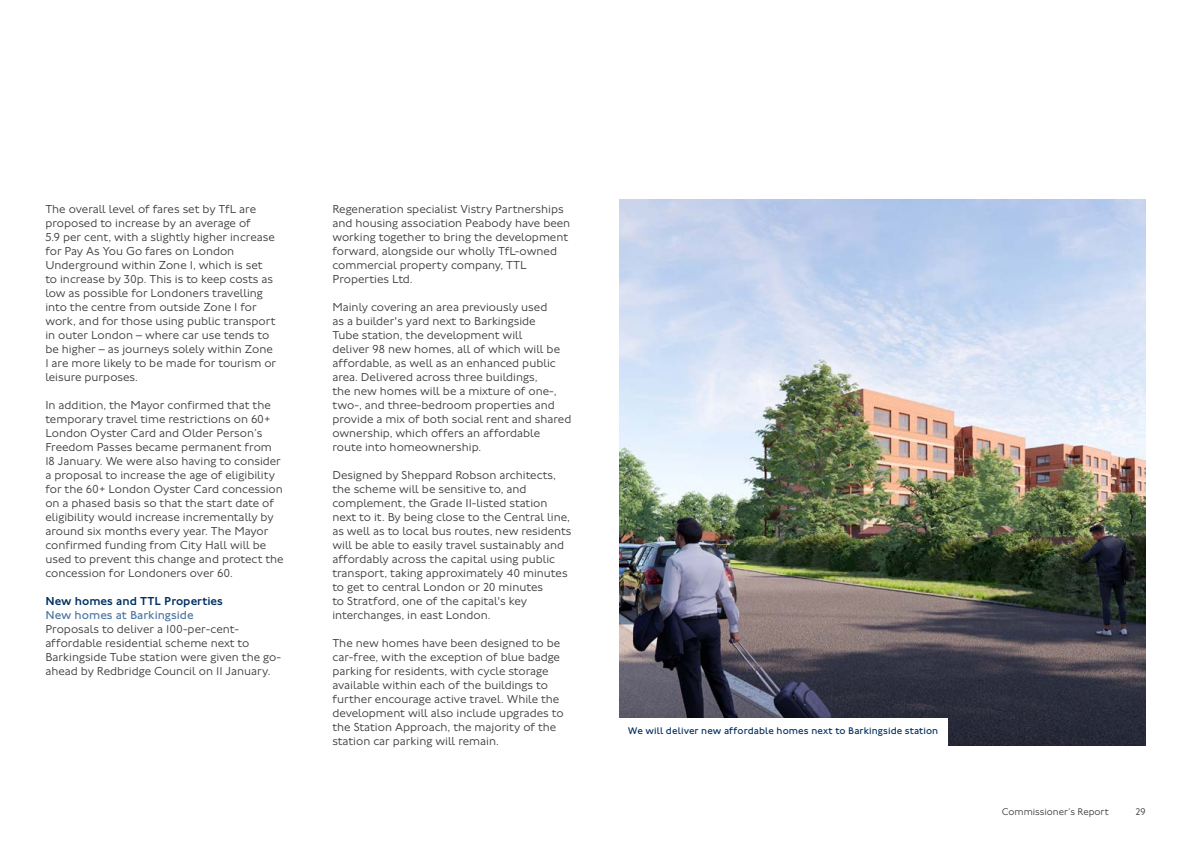
<style>
.page{position:relative;width:1191px;height:842px;background:#fff}
.page>*{position:absolute;margin:0;border:0;box-sizing:border-box;transform-origin:0 0}
.Body_12_14__P{font:300 12px/14px "Johnston 100";color:#3c3c3b}
.Body_Heading_12_14_B{font:500 12px "Johnston 100";color:#002f60}
.PictureCaption_10_12{font:10px "Johnston 100";letter-spacing:.005em;color:#002f60}
.t1{font:300 10px "Johnston 100";color:#3c3c3b}
.s1{font-weight:400;color:#4d77a4}
</style>
<div class="page">
<img style="left:619px;top:199px;width:526px;height:546px">
<div style="left:619px;top:718px;width:329px;height:27px;background:#fff"></div>
<p class="Body_12_14__P" style="left:45px;top:203px;width:232px">The overall level of fares set by TfL are proposed to increase by an average of<br>5.9 per cent, with a slightly higher increase for Pay As You Go fares on London Underground within Zone 1, which is set to increase by 30p. This is to keep costs as low as possible for Londoners travelling into the centre from outside Zone 1 for work, and for those using public transport in outer London – where car use tends to be higher – as journeys solely within Zone 1 are more likely to be made for tourism or leisure purposes.</p>
<p class="Body_12_14__P" style="left:45px;top:399px;width:240px">In addition, the Mayor confirmed that the temporary travel time restrictions on 60+ London Oyster Card and Older Person’s Freedom Passes became permanent from 18 January. We were also having to consider a proposal to increase the age of eligibility for the 60+ London Oyster Card concession on a phased basis so that the start date of eligibility would increase incrementally by around six months every year. The Mayor confirmed funding from City Hall will be used to prevent this change and protect the concession for Londoners over 60.</p>
<h3 class="Body_Heading_12_14_B" style="left:45px;top:595px;width:179px">New homes and TTL Properties</h3>
<p class="Body_12_14__P" style="left:45px;top:609px;width:237px"><span class="s1">New homes at Barkingside<br></span>Proposals to deliver a 100-per-cent&shy;affordable residential scheme next to Barkingside Tube station were given the go&shy;ahead by Redbridge Council on 11 January.</p>
<p class="Body_12_14__P" style="left:332px;top:203px;width:239px">Regeneration specialist Vistry Partnerships and housing association Peabody have been working together to bring the development forward, alongside our wholly TfL-owned commercial property company, TTL Properties Ltd.</p>
<p class="Body_12_14__P" style="left:332px;top:301px;width:240px">Mainly covering an area previously used<br>as a builder's yard next to Barkingside<br>Tube station, the development will<br>deliver 98 new homes, all of which will be affordable, as well as an enhanced public area. Delivered across three buildings,<br>the new homes will be a mixture of one-, two-, and three-bedroom properties and provide a mix of both social rent and shared ownership, which offers an affordable route into homeownership.</p>
<p class="Body_12_14__P" style="left:332px;top:469px;width:241px">Designed by Sheppard Robson architects, the scheme will be sensitive to, and complement, the Grade II-listed station next to it. By being close to the Central line, as well as to local bus routes, new residents will be able to easily travel sustainably and affordably across the capital using public transport, taking approximately 40 minutes to get to central London or 20 minutes<br>to Stratford, one of the capital's key interchanges, in east London.</p>
<p class="Body_12_14__P" style="left:332px;top:637px;width:233px">The new homes have been designed to be car-free, with the exception of blue badge parking for residents, with cycle storage available within each of the buildings to further encourage active travel. While the development will also include upgrades to the Station Approach, the majority of the station car parking will remain.</p>
<p class="PictureCaption_10_12" style="left:628px;top:725px;width:312px">We will deliver new affordable homes next to Barkingside station</p>
<p class="t1" style="left:1002px;top:807px;width:108px">Commissioner’s Report</p>
<p class="t1" style="left:1135px;top:807px;width:12px">29</p>
</div>
